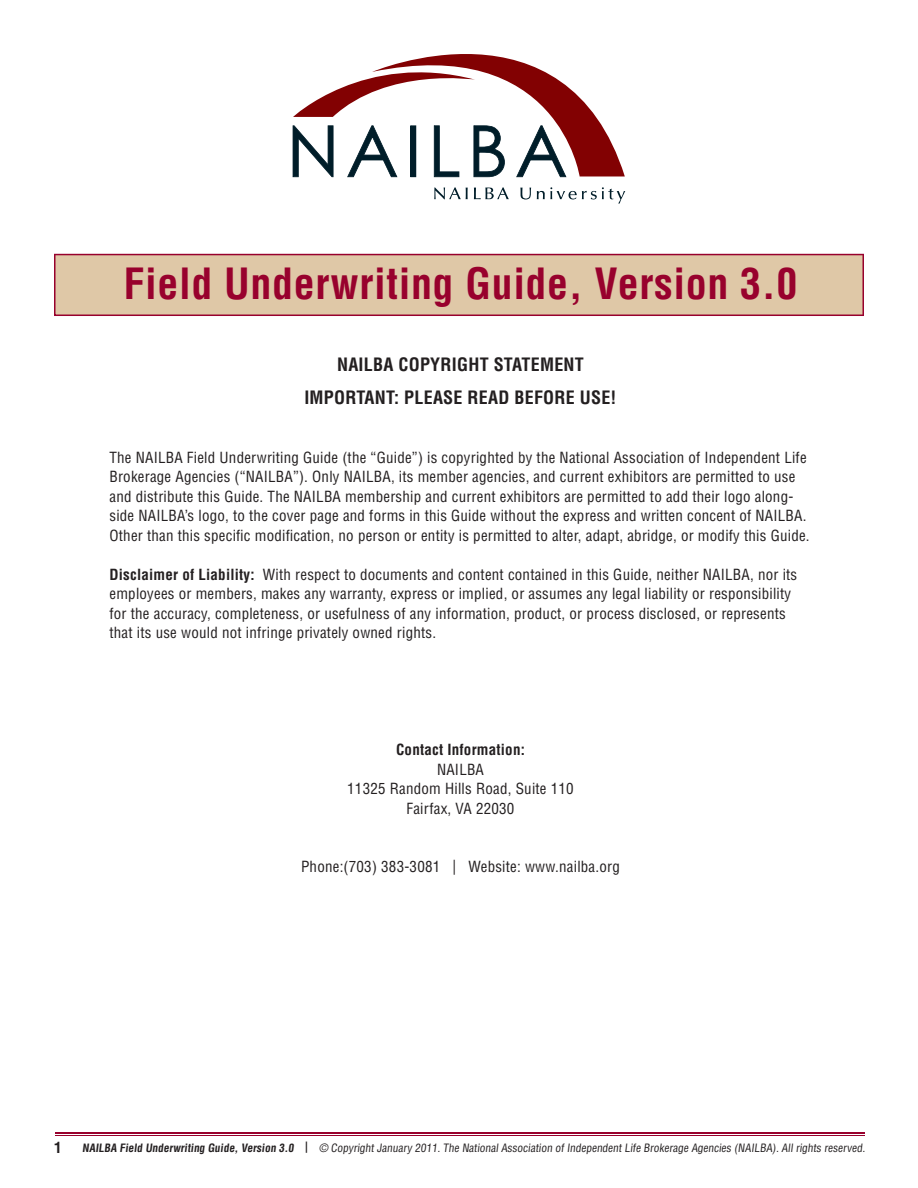
<style>
.page{position:relative;width:918px;height:1188px;background:#fff}
.page>*{position:absolute;margin:0;border:0;box-sizing:border-box;transform-origin:0 0}
.t1{font:700 condensed 42px "Helvetica";letter-spacing:.015em;color:#98012d}
.t2{font:700 condensed 18px/33px "Helvetica";letter-spacing:.015em;color:#231f20;text-align:center}
.t3{font:condensed 15px/19.5px "Helvetica";letter-spacing:.015em;color:#231f20}
.t4{font:700 condensed 15px "Helvetica";letter-spacing:.015em;color:#231f20}
.t5{font:condensed 11.25px "Helvetica";color:#231f20}
.t6{font:700 condensed 11.25px "Helvetica";color:#231f20}
.s1{font-weight:700}
</style>
<div class="page">
<hr style="left:55px;top:1132px;width:810px;height:2px;background:#98012d">
<hr style="left:55px;top:1135px;width:810px;height:1px;background:#98012d">
<svg style="left:54px;top:254px;width:810px;height:62px;background:#dbbda0"></svg>
<svg style="left:293px;top:54px;width:332px;height:123px"></svg>
<svg style="left:434px;top:187px;width:34px;height:12px"></svg>
<svg style="left:474px;top:187px;width:35px;height:12px"></svg>
<svg style="left:520px;top:188px;width:11px;height:11px"></svg>
<svg style="left:537px;top:187px;width:88px;height:17px"></svg>
<h1 class="t1" style="left:124px;top:257px;width:675px">Field Underwriting Guide, Version 3.0</h1>
<p class="t2" style="left:304px;top:348px;width:314px">NAILBA COPYRIGHT STATEMENT<br>IMPORTANT: PLEASE READ BEFORE USE!</p>
<p class="t3" style="left:110px;top:447px;width:702px">The NAILBA Field Underwriting Guide (the “Guide”) is copyrighted by the National Association of Independent Life Brokerage Agencies (“NAILBA”). Only NAILBA, its member agencies, and current exhibitors are permitted to use and distribute this Guide. The NAILBA membership and current exhibitors are permitted to add their logo along&shy;side NAILBA’s logo, to the cover page and forms in this Guide without the express and written concent of NAILBA.<br>Other than this specific modification, no person or entity is permitted to alter, adapt, abridge, or modify this Guide.</p>
<p class="t3" style="left:110px;top:564px;width:689px"><span class="s1">Disclaimer of Liability:</span> With respect to documents and content contained in this Guide, neither NAILBA, nor its employees or members, makes any warranty, express or implied, or assumes any legal liability or responsibility for the accuracy, completeness, or usefulness of any information, product, or process disclosed, or represents that its use would not infringe privately owned rights.</p>
<p class="t4" style="left:396px;top:740px;width:130px">Contact Information:</p>
<p class="t3" style="left:347px;top:759px;width:228px;text-align:center">NAILBA<br>11325 Random Hills Road, Suite 110<br>Fairfax, VA 22030</p>
<p class="t3" style="left:301px;top:857px;width:320px">Phone:(703) 383-3081 | Website: www.nailba.org</p>
<p class="t6" style="left:82px;top:1141px;width:227px">NAILBA Field Underwriting Guide, Version 3.0 |</p>
<p class="t4" style="left:54px;top:1139px;width:9px">1</p>
<p class="t5" style="left:319px;top:1141px;width:549px">© Copyright January 2011. The National Association of Independent Life Brokerage Agencies (NAILBA). All rights reserved.</p>
</div>
